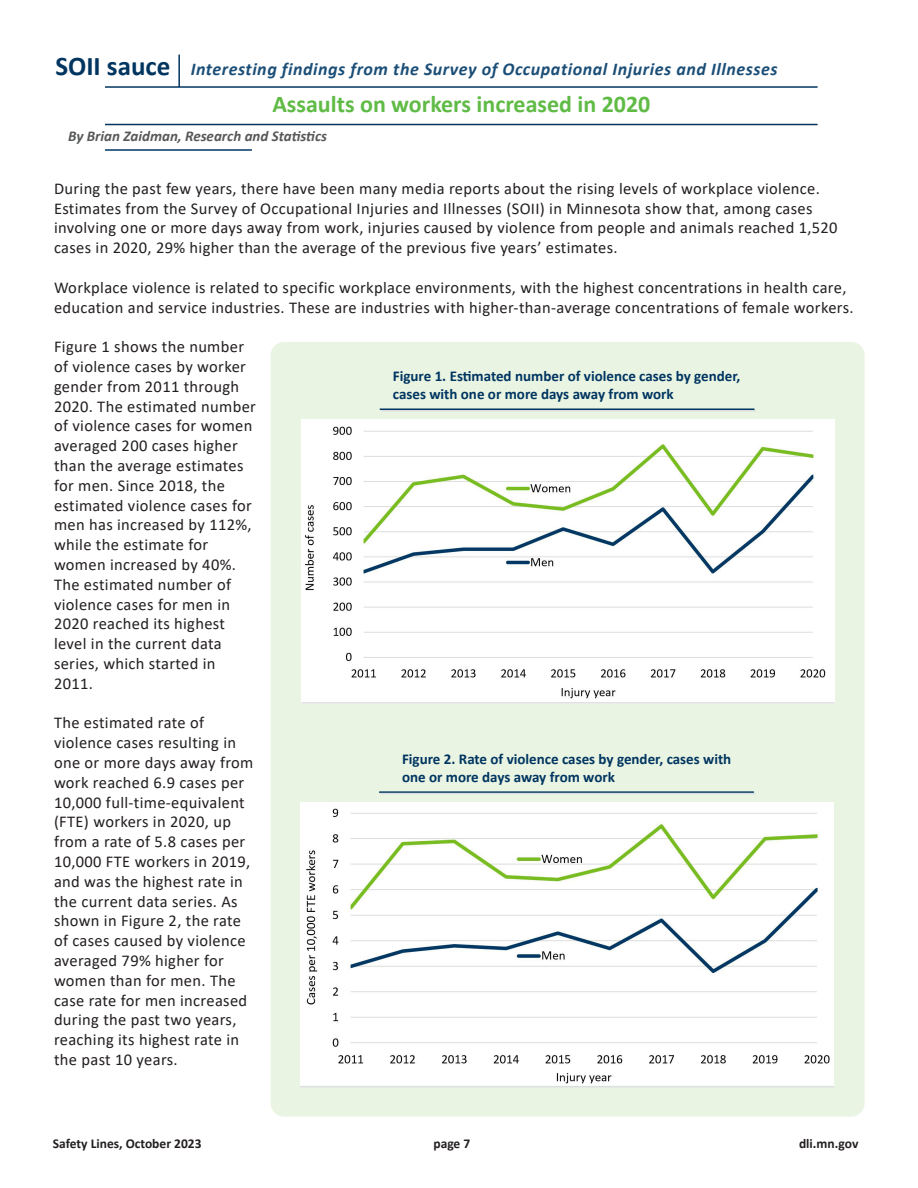
<style>
.page{position:relative;width:918px;height:1188px;background:#fff}
.page>*{position:absolute;margin:0;border:0;box-sizing:border-box;transform-origin:0 0}
.t1{font:700 24px "Calibri";color:#60bb46}
.t2{font:italic 700 18px "Calibri";letter-spacing:.03em;color:#1b4e77}
.Text{font:16.5px/19.8px "Calibri";letter-spacing:.02em;color:#231f20}
.Figure_heading{font:700 15px/18px "Calibri";color:#003560}
.Cutline{font:italic 700 15px "Calibri";color:#57585a}
.t3{font:700 13.5px "Calibri";color:#231f20}
.s1{font-style:normal;font-size:27px;color:#003560}
</style>
<div class="page">
<hr style="left:105px;top:86px;width:713px;height:2px;background:#003560">
<hr style="left:105px;top:124px;width:713px;height:1px;background:#003560">
<hr style="left:105px;top:149px;width:147px;height:2px;background:#003560">
<hr style="left:178px;top:55px;width:2px;height:32px;background:#003560">
<div style="left:271px;top:342px;width:594px;height:775px;background:#eaf4e3;border-radius:14px"></div>
<hr style="left:380px;top:409px;width:374px;height:1px;background:#003560">
<hr style="left:381px;top:410px;width:375px;height:2px;background:#dddee0">
<img style="left:302px;top:426px;width:533px;height:276px">
<div style="left:302px;top:419px;width:533px;height:7px;background:#fff"></div>
<hr style="left:302px;top:702px;width:533px;height:2px;background:#dddee0">
<img style="left:301px;top:803px;width:533px;height:283px">
<hr style="left:379px;top:791px;width:375px;height:2px;background:#003560">
<hr style="left:381px;top:793px;width:374px;height:1px;background:#dddee0">
<hr style="left:300px;top:1086px;width:534px;height:1px;background:#dddee0">
<h1 class="t2" style="left:55px;top:56px;width:724px"><span class="s1">SOII sauce</span> Interesting findings from the Survey of Occupational Injuries and Illnesses</h1>
<h1 class="t1" style="left:272px;top:87px;width:379px">Assaults on workers increased in 2020</h1>
<p class="Cutline" style="left:68px;top:126px;width:260px">By Brian Zaidman, Research and Statistics</p>
<p class="Text" style="left:54px;top:178px;width:785px">During the past few years, there have been many media reports about the rising levels of workplace violence.<br>Estimates from the Survey of Occupational Injuries and Illnesses (SOII) in Minnesota show that, among cases involving one or more days away from work, injuries caused by violence from people and animals reached 1,520 cases in 2020, 29% higher than the average of the previous five years’ estimates.</p>
<p class="Text" style="left:54px;top:277px;width:801px">Workplace violence is related to specific workplace environments, with the highest concentrations in health care, education and service industries. These are industries with higher-than-average concentrations of female workers.</p>
<p class="Text" style="left:54px;top:336px;width:204px">Figure 1 shows the number of violence cases by worker gender from 2011 through<br>2020. The estimated number of violence cases for women averaged 200 cases higher than the average estimates for men. Since 2018, the estimated violence cases for men has increased by 112%, while the estimate for women increased by 40%.<br>The estimated number of violence cases for men in<br>2020 reached its highest level in the current data series, which started in<br>2011.</p>
<p class="Text" style="left:54px;top:713px;width:201px">The estimated rate of violence cases resulting in one or more days away from work reached 6.9 cases per<br>10,000 full-time-equivalent (FTE) workers in 2020, up from a rate of 5.8 cases per<br>10,000 FTE workers in 2019, and was the highest rate in the current data series. As shown in Figure 2, the rate of cases caused by violence averaged 79% higher for women than for men. The case rate for men increased during the past two years, reaching its highest rate in the past 10 years.</p>
<p class="Figure_heading" style="left:393px;top:367px;width:349px">Figure 1. Estimated number of violence cases by gender, cases with one or more days away from work</p>
<p class="Figure_heading" style="left:402px;top:750px;width:331px">Figure 2. Rate of violence cases by gender, cases with one or more days away from work</p>
<p class="t3" style="left:53px;top:1134px;width:150px">Safety Lines, October 2023</p>
<p class="t3" style="left:433px;top:1134px;width:38px">page 7</p>
<p class="t3" style="left:799px;top:1134px;width:61px">dli.mn.gov</p>
</div>
